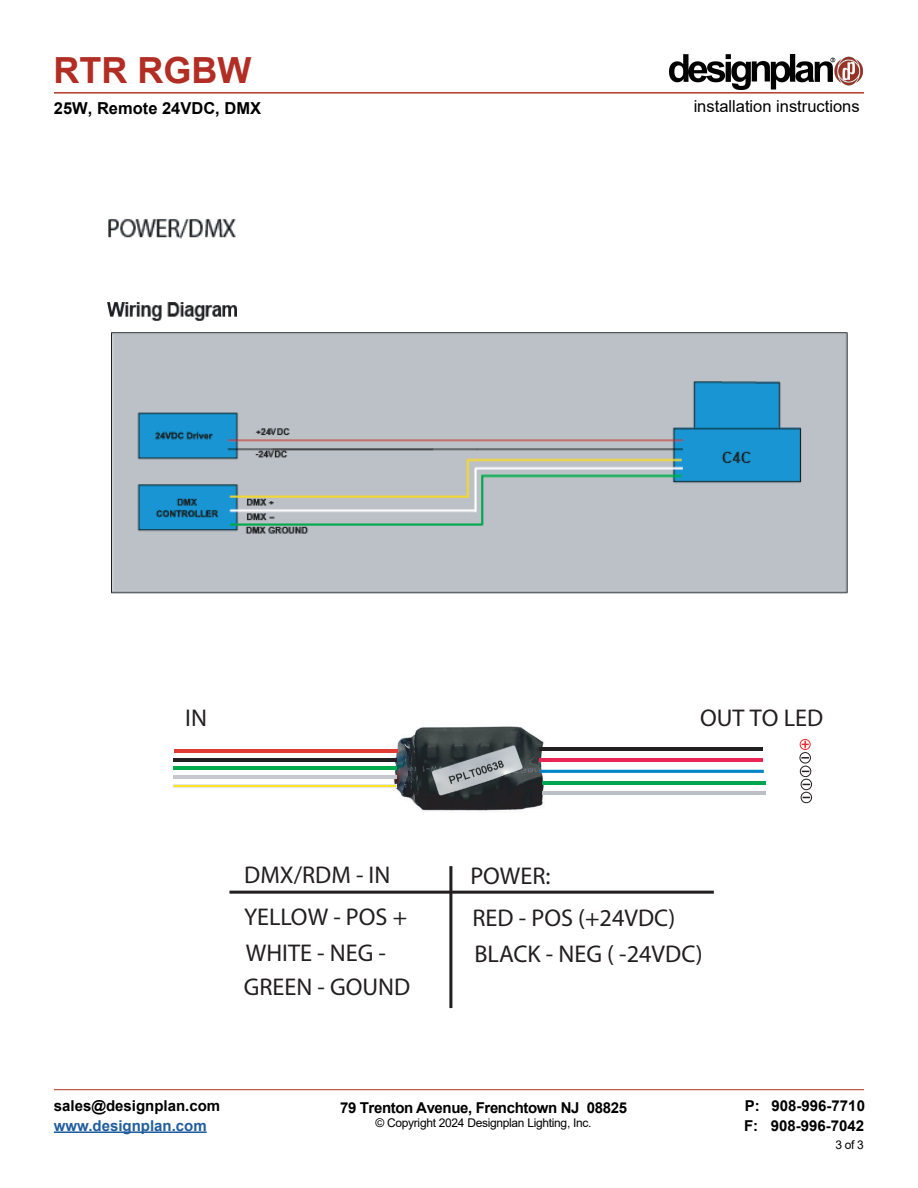
<style>
.page{position:relative;width:918px;height:1188px;background:#fff}
.page>*{position:absolute;margin:0;border:0;box-sizing:border-box;transform-origin:0 0}
.t1{font:700 36px "Arial";color:#b22d24}
.t2{font:24.3px/36.6px "Myriad Pro";color:#231f20}
.t3{font:16.5px "Arial";color:#000}
.t4{font:700 16.5px "Arial";color:#000}
.t5{font:700 15px/19.5px "Arial";color:#000}
.t6{font:700 15px "Arial";letter-spacing:-.025em;color:#000}
.t7{font:700 15px "Arial";color:#215e9e}
.t8{font:12px "Arial";letter-spacing:-.025em;color:#000}
.s1{font-style:inherit}
</style>
<div class="page">
<hr style="left:54px;top:1089px;width:810px;height:1px;background:#b32f1e">
<hr style="left:54px;top:1131px;width:153px;height:2px;background:#215e9e">
<hr style="left:54px;top:93px;width:810px;height:1px;background:#b32f1e">
<img style="left:111px;top:332px;width:737px;height:261px">
<img style="left:108px;top:302px;width:129px;height:19px">
<img style="left:108px;top:219px;width:128px;height:20px">
<img style="left:389px;top:726px;width:160px;height:85px">
<hr style="left:174px;top:749px;width:224px;height:3px;background:#e13b34">
<hr style="left:173px;top:758px;width:224px;height:3px;background:#221f20">
<hr style="left:173px;top:767px;width:224px;height:3px;background:#00ab4d">
<hr style="left:173px;top:775px;width:224px;height:4px;background:#c5c9cf">
<svg style="left:173px;top:784px;width:224px;height:4px"></svg>
<hr style="left:539px;top:748px;width:224px;height:3px;background:#221f20">
<hr style="left:539px;top:758px;width:224px;height:3px;background:#eb2553">
<hr style="left:540px;top:770px;width:224px;height:3px;background:#0085ca">
<hr style="left:542px;top:791px;width:224px;height:4px;background:#bbc0c6">
<hr style="left:542px;top:781px;width:224px;height:4px;background:#00a64f">
<hr style="left:229px;top:891px;width:485px;height:3px;background:#231f20">
<hr style="left:449px;top:866px;width:3px;height:142px;background:#231f20">
<svg style="left:802px;top:741px;width:6px;height:7px"></svg>
<div style="left:801px;top:792px;width:11px;height:11px;border:1px solid #231f20;border-radius:50%"></div>
<div style="left:801px;top:779px;width:11px;height:11px;border:1px solid #231f20;border-radius:50%"></div>
<div style="left:800px;top:766px;width:11px;height:11px;border:1px solid #231f20;border-radius:50%"></div>
<svg style="left:802px;top:757px;width:7px;height:2px"></svg>
<div style="left:800px;top:752px;width:11px;height:11px;border:1px solid #231f20;border-radius:50%"></div>
<div style="left:800px;top:739px;width:10px;height:11px;border:1px solid #e92d2e;border-radius:50%"></div>
<img style="left:670px;top:54px;width:192px;height:36px">
<h1 class="t1" style="left:53px;top:45px;width:199px">RTR RGBW</h1>
<p class="t4" style="left:54px;top:97px;width:209px">25W, Remote 24VDC, DMX</p>
<p class="t3" style="left:694px;top:94px;width:167px">installation instructions</p>
<p class="t2" style="left:185px;top:699px;width:23px">IN</p>
<p class="t2" style="left:700px;top:699px;width:125px">OUT TO LED</p>
<p class="t2" style="left:244px;top:856px;width:148px">DMX/RDM - IN</p>
<p class="t2" style="left:470px;top:857px;width:82px">POWER:</p>
<p class="t2" style="left:244px;top:898px;width:165px">YELLOW - POS +<br>WHITE - NEG -</p>
<p class="t2" style="left:244px;top:968px;width:168px">GREEN - GOUND</p>
<p class="t2" style="left:473px;top:899px;width:232px">RED - POS (+24VDC)<br>BLACK - NEG ( -24VDC)</p>
<p class="t5" style="left:54px;top:1096px;width:168px">sales@designplan.com</p>
<p class="t7" style="left:54px;top:1115px;width:154px">www.designplan.com</p>
<p class="t6" style="left:340px;top:1097px;width:288px">79 Trenton Avenue, Frenchtown NJ 08825</p>
<p class="t8" style="left:376px;top:1115px;width:217px">© Copyright 20<span class="s1">24</span> Designplan Lighting, Inc.</p>
<p class="t5" style="left:744px;top:1096px;width:122px">P: 908-996-7710<br>F: 908-996-7042</p>
<p class="t8" style="left:835px;top:1136px;width:30px">3 of <span class="s1">3</span></p>
</div>
